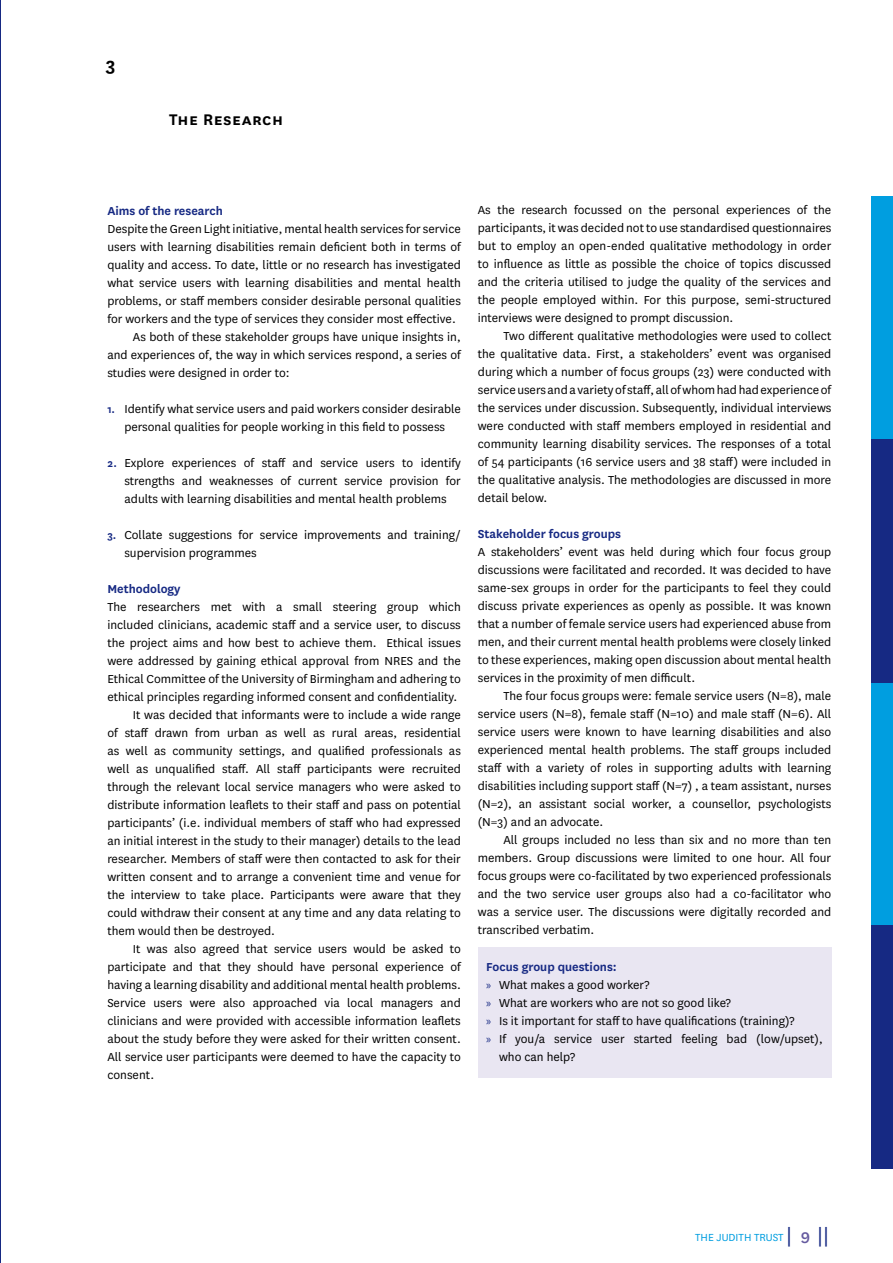
<style>
.page{position:relative;width:893px;height:1263px;background:#fff}
.page>*{position:absolute;margin:0;border:0;box-sizing:border-box;transform-origin:0 0}
.t1{font:600 21px "National";color:#000}
.t2{font:600 18px "National";letter-spacing:.025em;color:#000}
.t3{font:13.5px/18px "National";color:#000;text-align:justify}
.t4{font:600 13.5px "National";color:#162983}
.t5{font:12px "National";color:#009ee0}
.s1{font-weight:600;font-size:12px;color:#162983}
.s2{font-family:"Myriad Pro";font-size:12px;color:#162983}
.s3{font-size:22.5px;color:#162983}
.s4{font-weight:500;font-size:18px;color:#655a9f}
</style>
<div class="page">
<div style="left:478px;top:947px;width:353px;height:131px;background:#e9e6f2"></div>
<hr style="left:0;top:0;width:1px;height:1263px;background:#162983">
<div style="left:871px;top:196px;width:22px;height:244px;background:#009ee0"></div>
<div style="left:871px;top:683px;width:22px;height:243px;background:#009ee0"></div>
<div style="left:871px;top:439px;width:22px;height:243px;background:#162983"></div>
<div style="left:871px;top:925px;width:22px;height:243px;background:#162983"></div>
<h1 class="t1" style="left:106px;top:50px;width:11px">3</h1>
<h2 class="t2" style="left:169px;top:107px;width:115px">The Research</h2>
<p class="t4" style="left:107px;top:201px;width:117px">Aims of the research</p>
<p class="t3" style="left:107px;top:219px;width:355px">Despite the Green Light initiative, mental health services for service</p>
<p class="t3" style="left:107px;top:237px;width:355px">users with learning disabilities remain deficient both in terms of</p>
<p class="t3" style="left:107px;top:255px;width:355px">quality and access. To date, little or no research has investigated</p>
<p class="t3" style="left:107px;top:273px;width:355px">what service users with learning disabilities and mental health</p>
<p class="t3" style="left:107px;top:291px;width:355px">problems, or staff members consider desirable personal qualities</p>
<p class="t3" style="left:107px;top:309px;width:350px">for workers and the type of services they consider most effective.</p>
<p class="t3" style="left:133px;top:327px;width:329px">As both of these stakeholder groups have unique insights in,</p>
<p class="t3" style="left:107px;top:345px;width:355px">and experiences of, the way in which services respond, a series of</p>
<p class="t3" style="left:107px;top:363px;width:184px">studies were designed in order to:</p>
<p class="t3" style="left:107px;top:399px;width:355px;text-align:center"><span class="s1">1.</span> Identify what service users and paid workers consider desirable personal qualities for people working in this field to possess</p>
<p class="t3" style="left:124px;top:453px;width:338px;text-indent:-17px"><span class="s1">2.</span> Explore experiences of staff and service users to identify strengths and weaknesses of current service provision for adults with learning disabilities and mental health problems</p>
<p class="t3" style="left:124px;top:525px;width:338px;text-indent:-17px"><span class="s1">3.</span> Collate suggestions for service improvements and training/ supervision programmes</p>
<p class="t4" style="left:107px;top:579px;width:75px">Methodology</p>
<p class="t3" style="left:107px;top:597px;width:355px">The researchers met with a small steering group which</p>
<p class="t3" style="left:107px;top:615px;width:355px">included clinicians, academic staff and a service user, to discuss</p>
<p class="t3" style="left:107px;top:633px;width:355px">the project aims and how best to achieve them. Ethical issues</p>
<p class="t3" style="left:107px;top:651px;width:355px">were addressed by gaining ethical approval from NRES and the</p>
<p class="t3" style="left:107px;top:669px;width:355px">Ethical Committee of the University of Birmingham and adhering to</p>
<p class="t3" style="left:107px;top:687px;width:351px">ethical principles regarding informed consent and confidentiality.</p>
<p class="t3" style="left:133px;top:705px;width:329px">It was decided that informants were to include a wide range</p>
<p class="t3" style="left:107px;top:723px;width:355px">of staff drawn from urban as well as rural areas, residential</p>
<p class="t3" style="left:107px;top:741px;width:355px">as well as community settings, and qualified professionals as</p>
<p class="t3" style="left:107px;top:759px;width:355px">well as unqualified staff. All staff participants were recruited</p>
<p class="t3" style="left:107px;top:777px;width:355px">through the relevant local service managers who were asked to</p>
<p class="t3" style="left:107px;top:795px;width:355px">distribute information leaflets to their staff and pass on potential</p>
<p class="t3" style="left:107px;top:813px;width:355px">participants’ (i.e. individual members of staff who had expressed</p>
<p class="t3" style="left:107px;top:831px;width:355px">an initial interest in the study to their manager) details to the lead</p>
<p class="t3" style="left:107px;top:849px;width:355px">researcher. Members of staff were then contacted to ask for their</p>
<p class="t3" style="left:107px;top:867px;width:355px">written consent and to arrange a convenient time and venue for</p>
<p class="t3" style="left:107px;top:885px;width:355px">the interview to take place. Participants were aware that they</p>
<p class="t3" style="left:107px;top:903px;width:355px">could withdraw their consent at any time and any data relating to</p>
<p class="t3" style="left:107px;top:921px;width:169px">them would then be destroyed.</p>
<p class="t3" style="left:133px;top:939px;width:329px">It was also agreed that service users would be asked to</p>
<p class="t3" style="left:107px;top:957px;width:355px">participate and that they should have personal experience of</p>
<p class="t3" style="left:107px;top:975px;width:355px">having a learning disability and additional mental health problems.</p>
<p class="t3" style="left:107px;top:993px;width:355px">Service users were also approached via local managers and</p>
<p class="t3" style="left:107px;top:1011px;width:355px">clinicians and were provided with accessible information leaflets</p>
<p class="t3" style="left:107px;top:1029px;width:355px">about the study before they were asked for their written consent.</p>
<p class="t3" style="left:107px;top:1047px;width:355px">All service user participants were deemed to have the capacity to</p>
<p class="t3" style="left:107px;top:1065px;width:48px">consent.</p>
<p class="t3" style="left:478px;top:201px;width:355px">As the research focussed on the personal experiences of the participants, it was decided not to use standardised questionnaires but to employ an open-ended qualitative methodology in order to influence as little as possible the choice of topics discussed and the criteria utilised to judge the quality of the services and the people employed within. For this purpose, semi-structured interviews were designed to prompt discussion.</p>
<p class="t3" style="left:478px;top:327px;width:355px;text-indent:26px">Two different qualitative methodologies were used to collect the qualitative data. First, a stakeholders’ event was organised during which a number of focus groups (23) were conducted with service users and a variety of staff, all of whom had had experience of the services under discussion. Subsequently, individual interviews were conducted with staff members employed in residential and community learning disability services. The responses of a total of 54 participants (16 service users and 38 staff) were included in the qualitative analysis. The methodologies are discussed in more detail below.</p>
<p class="t4" style="left:478px;top:525px;width:145px">Stakeholder focus groups</p>
<p class="t3" style="left:478px;top:543px;width:355px">A stakeholders’ event was held during which four focus group discussions were facilitated and recorded. It was decided to have same-sex groups in order for the participants to feel they could discuss private experiences as openly as possible. It was known that a number of female service users had experienced abuse from men, and their current mental health problems were closely linked to these experiences, making open discussion about mental health services in the proximity of men difficult.</p>
<p class="t3" style="left:478px;top:687px;width:355px;text-indent:26px">The four focus groups were: female service users (N=8), male service users (N=8), female staff (N=10) and male staff (N=6). All service users were known to have learning disabilities and also experienced mental health problems. The staff groups included staff with a variety of roles in supporting adults with learning disabilities including support staff (N=7) , a team assistant, nurses (N=2), an assistant social worker, a counsellor, psychologists (N=3) and an advocate.</p>
<p class="t3" style="left:478px;top:831px;width:355px;text-indent:26px">All groups included no less than six and no more than ten members. Group discussions were limited to one hour. All four focus groups were co-facilitated by two experienced professionals and the two service user groups also had a co-facilitator who was a service user. The discussions were digitally recorded and transcribed verbatim.</p>
<p class="t4" style="left:486px;top:957px;width:132px">Focus group questions:</p>
<p class="t3" style="left:486px;top:975px;width:165px"><span class="s2">»</span> What makes a good worker?</p>
<p class="t3" style="left:486px;top:993px;width:246px"><span class="s2">»</span> What are workers who are not so good like?</p>
<p class="t3" style="left:486px;top:1011px;width:310px"><span class="s2">»</span> Is it important for staff to have qualifications (training)?</p>
<p class="t3" style="left:486px;top:1029px;width:338px"><span class="s2">»</span> If you/a service user started feeling bad (low/upset),</p>
<p class="t3" style="left:499px;top:1047px;width:78px">who can help?</p>
<p class="t5" style="left:695px;top:1229px;width:135px">THE JUDITH TRUST <span class="s3">|</span> <span class="s4">9</span> <span class="s3">||</span></p>
</div>
